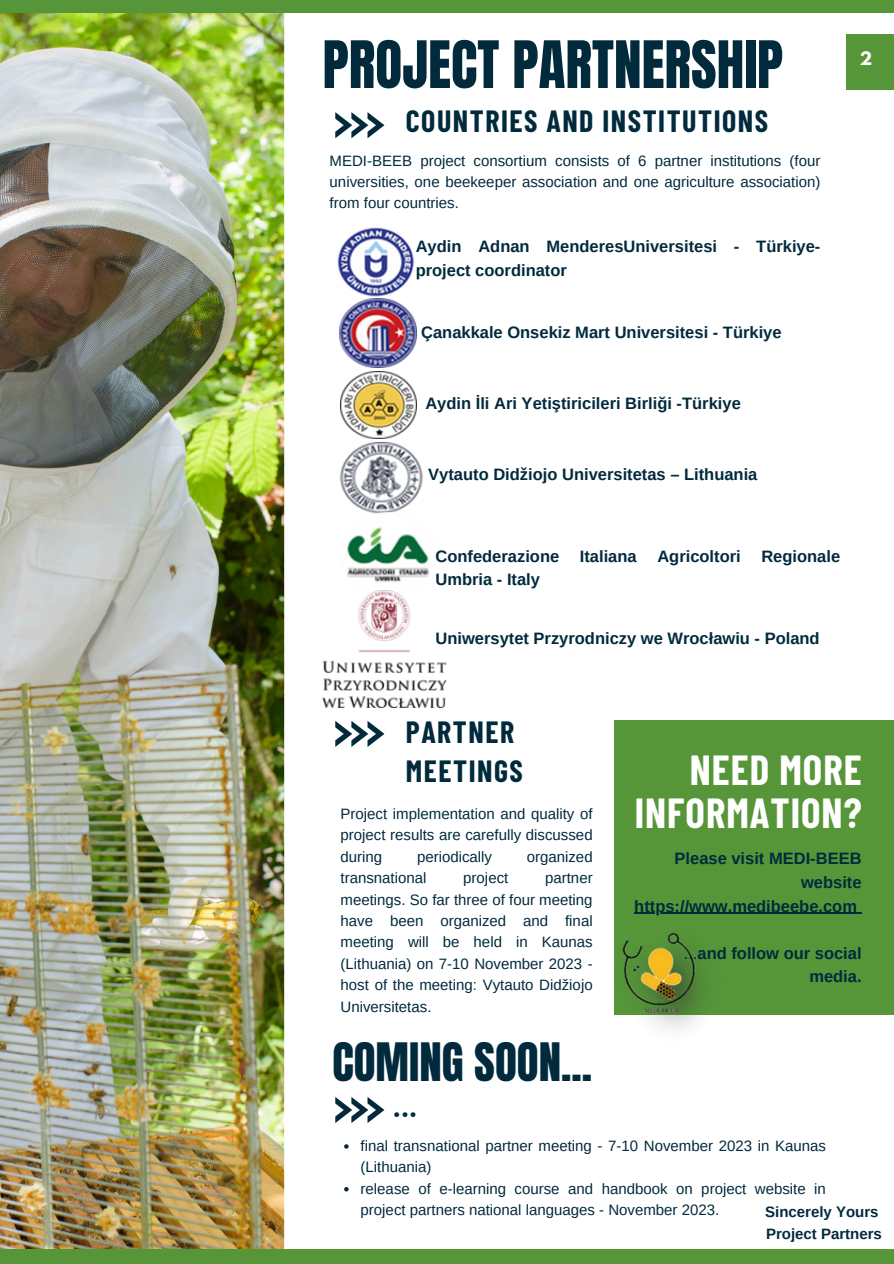
<style>
.page{position:relative;width:894px;height:1264px;background:#fff}
.page>*{position:absolute;margin:0;border:0;box-sizing:border-box;transform-origin:0 0}
.t1{font:55.5px "Anton";color:#022a3d}
.t2{font:45px "Anton";color:#022a3d}
.t3{font:700 41.1px/42.8px "Barlow Condensed";letter-spacing:.025em;color:#fff;text-align:right}
.t4{font:700 30px/38.2px "Barlow Condensed";letter-spacing:.05em;color:#022a3d}
.t5{font:700 16.5px/23.7px "Arimo";color:#022a3d;text-align:right}
.t6{font:700 16.5px "League Spartan";color:#fff}
.t7{font:15px/21.3px "Arimo";color:#022a3d;text-align:justify}
.t8{font:700 15px/21.3px "Arimo";color:#022a3d}
.s1{font-weight:400}
</style>
<div class="page">
<img style="left:0;top:12px;width:284px;height:1237px">
<div style="left:614px;top:720px;width:279px;height:294px;background:#569639"></div>
<svg style="left:335px;top:112px;width:49px;height:26px"></svg>
<div style="left:0;top:0;width:893px;height:12px;background:#569639"></div>
<div style="left:0;top:1249px;width:893px;height:14px;background:#569639"></div>
<svg style="left:335px;top:1097px;width:49px;height:25px"></svg>
<svg style="left:335px;top:721px;width:49px;height:25px"></svg>
<div style="left:846px;top:34px;width:47px;height:55px;background:#569639"></div>
<img style="left:337px;top:227px;width:77px;height:70px">
<img style="left:339px;top:298px;width:77px;height:69px">
<img style="left:340px;top:371px;width:76px;height:68px">
<img style="left:339px;top:442px;width:84px;height:70px">
<img style="left:347px;top:512px;width:82px;height:70px">
<img style="left:323px;top:590px;width:123px;height:117px">
<img style="left:614px;top:913px;width:130px;height:116px">
<hr style="left:634px;top:912px;width:222px;height:1px;background:#022a3d">
<svg style="left:344px;top:1144px;width:4px;height:4px"></svg>
<svg style="left:344px;top:1187px;width:4px;height:4px"></svg>
<p class="t1" style="left:322px;top:25px;width:462px">PROJECT PARTNERSHIP</p>
<h5 class="t4" style="left:406px;top:101px;width:363px">COUNTRIES AND INSTITUTIONS</h5>
<h5 class="t7" style="left:329px;top:150px;width:492px">MEDI-BEEB project consortium consists of 6 partner institutions (four universities, one beekeeper association and one agriculture association) from four countries.</h5>
<h2 class="t5" style="left:415px;top:235px;width:406px;text-align:left">Aydin Adnan MenderesUniversitesi - Türkiye&shy;project coordinator</h2>
<h5 class="t5" style="left:421px;top:320px;width:362px">Çanakkale Onsekiz Mart Universitesi - Türkiye</h5>
<p class="t5" style="left:425px;top:391px;width:317px">Aydin İli Ari Yetiştiricileri Birliği -Türkiye</p>
<p class="t5" style="left:428px;top:462px;width:330px">Vytauto Didžiojo Universitetas – Lithuania</p>
<h1 class="t6" style="left:859px;top:51px;width:14px">2</h1>
<p class="t5" style="left:435px;top:544px;width:406px;text-align:left">Confederazione Italiana Agricoltori Regionale<br>Umbria - Italy</p>
<p class="t5" style="left:435px;top:626px;width:385px">Uniwersytet Przyrodniczy we Wrocławiu - Poland</p>
<p class="t4" style="left:406px;top:712px;width:118px">PARTNER<br>MEETINGS</p>
<p class="t7" style="left:340px;top:803px;width:253px">Project implementation and quality of project results are carefully discussed during</p>
<p class="t7" style="left:417px;top:846px;width:77px">periodically</p>
<p class="t7" style="left:526px;top:846px;width:67px">organized</p>
<p class="t7" style="left:340px;top:867px;width:87px">transnational</p>
<p class="t7" style="left:463px;top:867px;width:46px">project</p>
<p class="t7" style="left:340px;top:867px;width:253px;text-indent:204px">partner meetings. So far three of four meeting have been organized and final meeting will be held in Kaunas (Lithuania) on 7-10 November 2023 - host of the meeting: Vytauto Didžiojo Universitetas.</p>
<h3 class="t2" style="left:332px;top:1029px;width:261px">COMING SOON...</h3>
<h5 class="t4" style="left:393px;top:1085px;width:25px">...</h5>
<h5 class="t3" style="left:634px;top:747px;width:228px">NEED MORE<br>INFORMATION?</h5>
<p class="t5" style="left:674px;top:846px;width:188px">Please visit MEDI-BEEB website</p>
<h5 class="t5" style="left:634px;top:894px;width:224px">https://www.medibeebe.com</h5>
<h5 class="t5" style="left:683px;top:941px;width:179px"><span class="s1">...</span>and follow our social media.</h5>
<h4 class="t7" style="left:360px;top:1135px;width:466px">final transnational partner meeting - 7-10 November 2023 in Kaunas (Lithuania)</h4>
<p class="t7" style="left:360px;top:1177px;width:466px">release of e-learning course and handbook on project website in project partners national languages - November 2023.</p>
<p class="t8" style="left:765px;top:1201px;width:118px">Sincerely Yours<br>Project Partners</p>
</div>
